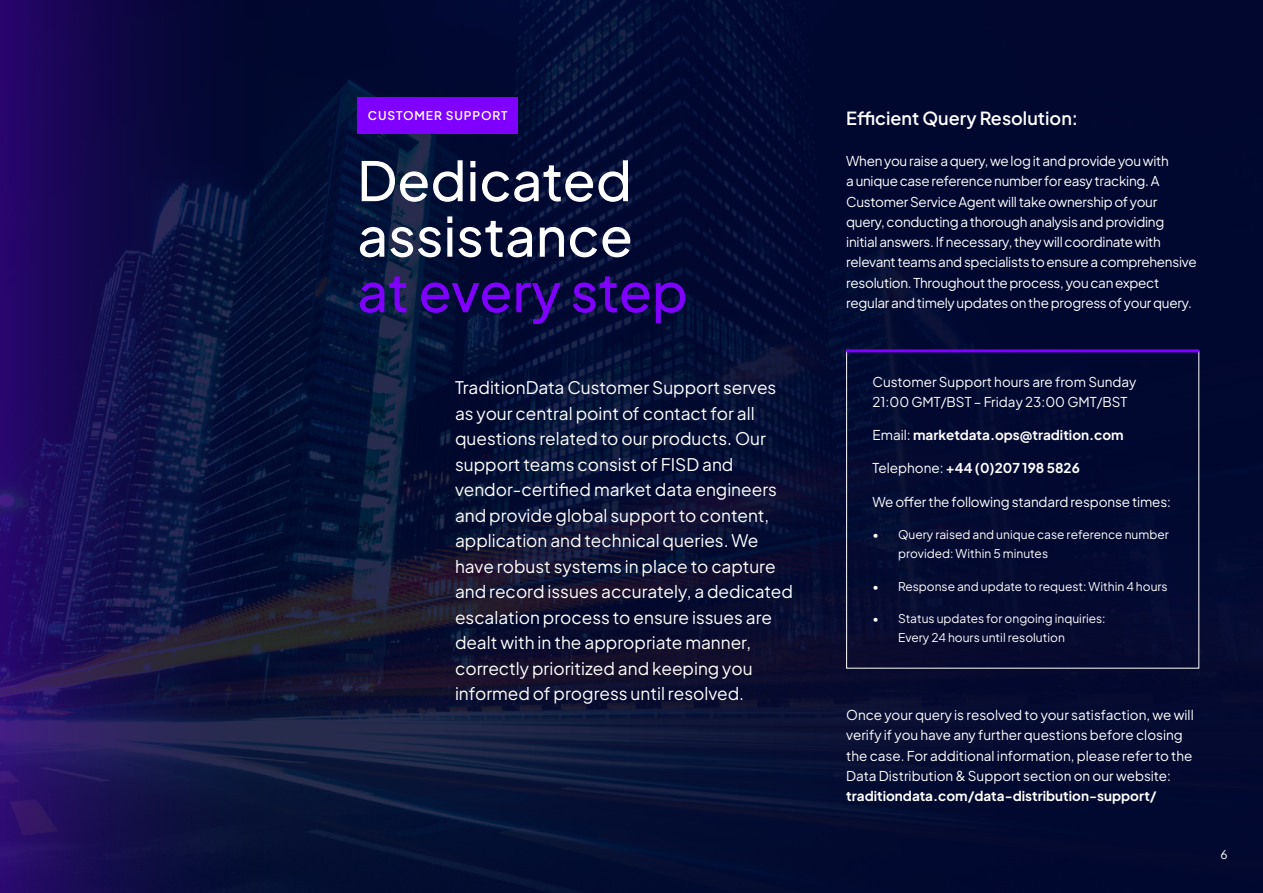
<style>
.page{position:relative;width:1263px;height:893px;background:#fff}
.page>*{position:absolute;margin:0;border:0;box-sizing:border-box;transform-origin:0 0}
.t1{font:500 54px/55.5px "Plus Jakarta Sans";color:#fff}
.t2{font:500 54px "Plus Jakarta Sans";letter-spacing:-.005em;color:#8000ff}
.t3{font:600 18px "Plus Jakarta Sans";color:#fff}
.t4{font:17.25px/25.5px "Plus Jakarta Sans";color:#fff}
.t5{font:13.5px/20.2px "Plus Jakarta Sans";letter-spacing:-.02em;color:#fff}
.t6{font:13.5px/20.2px "Plus Jakarta Sans";color:#fff}
.t7{font:700 13.5px "Plus Jakarta Sans";color:#fff}
.t8{font:12px/19.5px "Plus Jakarta Sans";color:#fff}
.t9{font:600 12px "Plus Jakarta Sans";letter-spacing:.075em;color:#fff}
.s1{font-weight:400}
</style>
<div class="page">
<img style="left:291px;top:0;width:972px;height:893px">
<svg style="left:0;top:0;width:291px;height:893px"></svg>
<div style="left:357px;top:97px;width:160px;height:36px;background:#8000ff"></div>
<hr style="left:846px;top:349px;width:353px;height:3px;background:#8000ff">
<p class="t9" style="left:368px;top:106px;width:141px">CUSTOMER SUPPORT</p>
<h1 class="t1" style="left:357px;top:148px;width:277px">Dedicated assistance</h1>
<h1 class="t2" style="left:357px;top:248px;width:332px">at every step</h1>
<p class="t4" style="left:455px;top:373px;width:339px">TraditionData Customer Support serves as your central point of contact for all questions related to our products. Our support teams consist of FISD and vendor-certified market data engineers and provide global support to content, application and technical queries. We have robust systems in place to capture and record issues accurately, a dedicated escalation process to ensure issues are dealt with in the appropriate manner, correctly prioritized and keeping you informed of progress until resolved.</p>
<p class="t3" style="left:846px;top:103px;width:233px">Efficient Query Resolution:</p>
<p class="t5" style="left:846px;top:150px;width:352px">When you raise a query, we log it and provide you with<br>a unique case reference number for easy tracking. A Customer Service Agent will take ownership of your query, conducting a thorough analysis and providing initial answers. If necessary, they will coordinate with relevant teams and specialists to ensure a comprehensive resolution. Throughout the process, you can expect regular and timely updates on the progress of your query.</p>
<p class="t6" style="left:872px;top:371px;width:265px">Customer Support hours are from Sunday<br>21:00 GMT/BST – Friday 23:00 GMT/BST</p>
<p class="t7" style="left:872px;top:424px;width:253px"><span class="s1">Email:</span> marketdata.ops@tradition.com</p>
<p class="t7" style="left:872px;top:457px;width:209px"><span class="s1">Telephone:</span> +44 (0)207 198 5826</p>
<p class="t5" style="left:872px;top:490px;width:300px">We offer the following standard response times:</p>
<p class="t8" style="left:898px;top:523px;width:272px;text-indent:-26px">• Query raised and unique case reference number provided: Within 5 minutes</p>
<p class="t8" style="left:872px;top:575px;width:297px">• Response and update to request: Within 4 hours</p>
<p class="t8" style="left:898px;top:607px;width:209px;text-indent:-26px">• Status updates for ongoing inquiries:<br>Every 24 hours until resolution</p>
<p class="t6" style="left:846px;top:703px;width:349px">Once your query is resolved to your satisfaction, we will verify if you have any further questions before closing the case. For additional information, please refer to the Data Distribution &amp; Support section on our website:</p>
<p class="t7" style="left:846px;top:785px;width:312px">traditiondata.com/data-distribution-support/</p>
<p class="t8" style="left:1220px;top:844px;width:9px">6</p>
</div>
